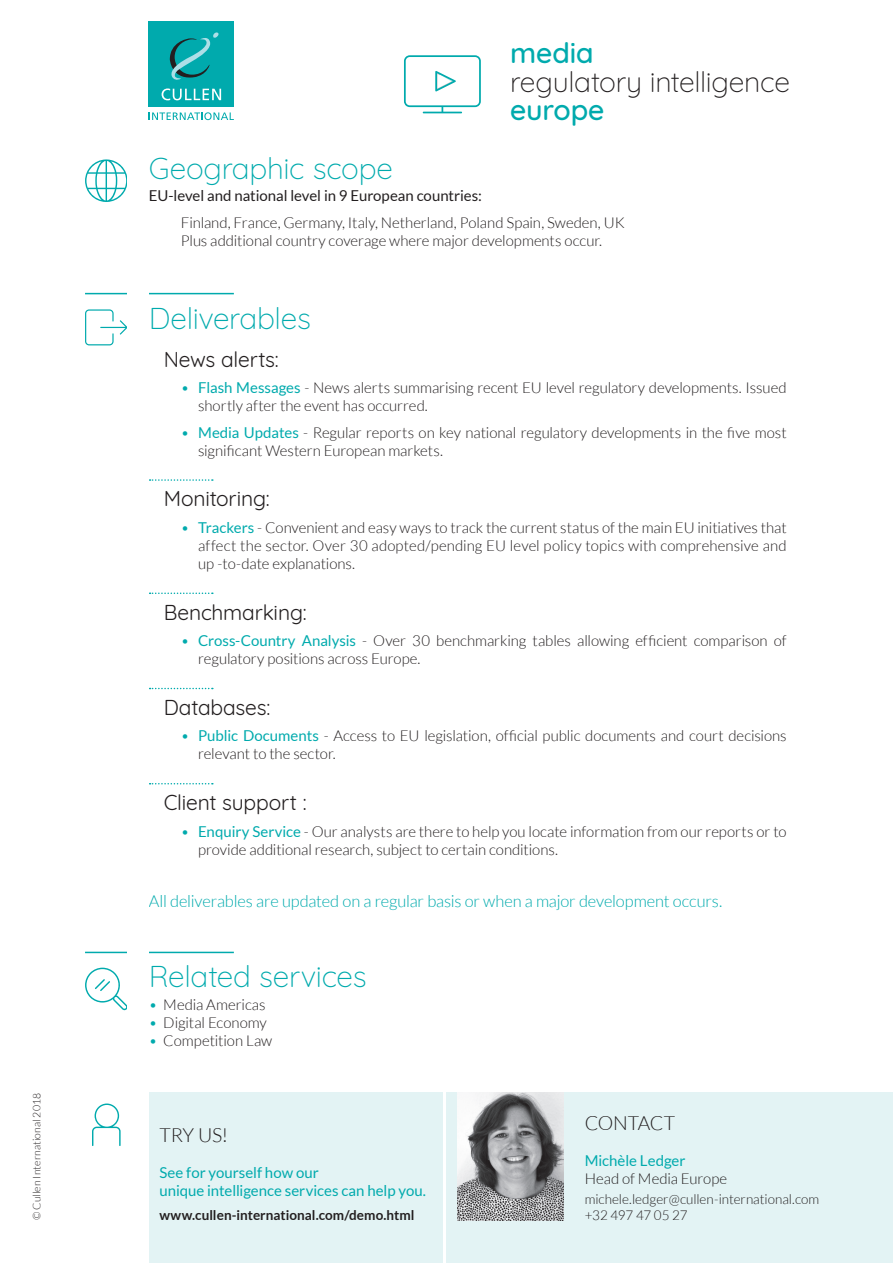
<style>
.page{position:relative;width:893px;height:1263px;background:#fff}
.page>*{position:absolute;margin:0;border:0;box-sizing:border-box;transform-origin:0 0}
.t1{font:300 30px "Quicksand";letter-spacing:-.01em;color:#00aaad}
.t2{font:300 28.5px "Quicksand";letter-spacing:-.01em;color:#231f20}
.t3{font:500 28.5px "Quicksand";letter-spacing:-.005em;color:#00aaad}
.t4{font:21px "Quicksand";letter-spacing:-.005em;color:#231f20}
.t5{font:300 19.5px "Lato";letter-spacing:-.015em;color:#231f20}
.t6{font:300 16.5px "Lato";letter-spacing:-.01em;color:#00aaad}
.t7{font:300 15px/18px "Lato";letter-spacing:-.005em;color:#231f20}
.t8{font:15px/18px "Lato";letter-spacing:-.005em;color:#00aaad}
.t9{font:15px "Lato";letter-spacing:-.005em;color:#231f20}
.t10{font:300 13.5px/16.2px "Lato";color:#231f20}
.t11{font:700 13.5px "Lato";color:#231f20}
.t12{font:300 10.5px "Lato";letter-spacing:.005em;color:#231f20}
.s1{color:#00aaad}
.s2{font-weight:400;color:#00aaad}
</style>
<div class="page">
<div style="left:149px;top:1093px;width:293px;height:170px;background:#e3f3f4"></div>
<div style="left:446px;top:1093px;width:447px;height:170px;background:#e3f3f4"></div>
<hr style="left:85px;top:293px;width:149px;height:1px;background:#00aaad">
<svg style="left:150px;top:479px;width:63px;height:2px"></svg>
<svg style="left:150px;top:592px;width:63px;height:2px"></svg>
<svg style="left:150px;top:688px;width:63px;height:1px"></svg>
<svg style="left:150px;top:783px;width:63px;height:1px"></svg>
<hr style="left:85px;top:952px;width:149px;height:1px;background:#00aaad">
<svg style="left:149px;top:112px;width:85px;height:8px"></svg>
<div style="left:149px;top:21px;width:85px;height:85px;background:#00aaad"></div>
<svg style="left:170px;top:32px;width:49px;height:48px"></svg>
<svg style="left:162px;top:88px;width:59px;height:12px"></svg>
<svg style="left:85px;top:159px;width:42px;height:43px"></svg>
<svg style="left:85px;top:309px;width:42px;height:36px"></svg>
<svg style="left:85px;top:968px;width:42px;height:42px"></svg>
<svg style="left:92px;top:1103px;width:29px;height:43px"></svg>
<div style="left:128px;top:149px;width:21px;height:1061px;background:#fff"></div>
<img style="left:457px;top:1093px;width:106px;height:127px">
<svg style="left:404px;top:55px;width:77px;height:58px"></svg>
<p class="t12" style="left:31px;top:1220px;width:129px;rotate:-90deg">© Cullen International 2018</p>
<h2 class="t3" style="left:510px;top:30px;width:85px">media</h2>
<h2 class="t2" style="left:510px;top:59px;width:281px">regulatory intelligence</h2>
<h2 class="t3" style="left:510px;top:87px;width:96px">europe</h2>
<h1 class="t1" style="left:149px;top:145px;width:246px">Geographic scope</h1>
<p class="t9" style="left:149px;top:187px;width:335px">EU-level and national level in 9 European countries:</p>
<p class="t7" style="left:181px;top:213px;width:445px">Finland, France, Germany, Italy, Netherland, Poland Spain, Sweden, UK<br>Plus additional country coverage where major developments occur.</p>
<h1 class="t1" style="left:149px;top:295px;width:164px">Deliverables</h1>
<h3 class="t4" style="left:164px;top:343px;width:117px">News alerts:</h3>
<p class="t7" style="left:198px;top:379px;width:590px;text-indent:-17px"><span class="s1">•</span> <span class="s2">Flash Messages</span> - News alerts summarising recent EU level regulatory developments. Issued shortly after the event has occurred.</p>
<p class="t7" style="left:198px;top:423px;width:590px;text-indent:-17px"><span class="s1">•</span> <span class="s2">Media Updates</span> - Regular reports on key national regulatory developments in the five most significant Western European markets.</p>
<h3 class="t4" style="left:164px;top:482px;width:108px">Monitoring:</h3>
<p class="t7" style="left:198px;top:518px;width:590px;text-align:justify;text-indent:-17px"><span class="s1">•</span> <span class="s2">Trackers</span> - Convenient and easy ways to track the current status of the main EU initiatives that affect the sector. Over 30 adopted/pending EU level policy topics with comprehensive and up -to-date explanations.</p>
<h3 class="t4" style="left:164px;top:596px;width:144px">Benchmarking:</h3>
<p class="t7" style="left:198px;top:632px;width:590px;text-indent:-17px"><span class="s1">•</span> <span class="s2">Cross-Country Analysis</span> - Over 30 benchmarking tables allowing efficient comparison of regulatory positions across Europe.</p>
<h3 class="t4" style="left:164px;top:691px;width:108px">Databases:</h3>
<p class="t7" style="left:198px;top:727px;width:590px;text-indent:-17px"><span class="s1">•</span> <span class="s2">Public Documents</span> - Access to EU legislation, official public documents and court decisions relevant to the sector.</p>
<h3 class="t4" style="left:164px;top:786px;width:144px">Client support :</h3>
<p class="t7" style="left:198px;top:822px;width:590px;text-indent:-17px"><span class="s1">•</span> <span class="s2">Enquiry Service</span> - Our analysts are there to help you locate information from our reports or to provide additional research, subject to certain conditions.</p>
<p class="t6" style="left:149px;top:892px;width:575px">All deliverables are updated on a regular basis or when a major development occurs.</p>
<h1 class="t1" style="left:149px;top:953px;width:219px">Related services</h1>
<p class="t7" style="left:149px;top:995px;width:118px"><span class="s1">•</span> Media Americas</p>
<p class="t7" style="left:149px;top:1013px;width:120px"><span class="s1">•</span> Digital Economy</p>
<p class="t7" style="left:149px;top:1031px;width:125px"><span class="s1">•</span> Competition Law</p>
<h3 class="t5" style="left:159px;top:1124px;width:70px">TRY US!</h3>
<p class="t8" style="left:159px;top:1163px;width:268px">See for yourself how our<br>unique intelligence services can help you.</p>
<p class="t11" style="left:159px;top:1208px;width:257px">www.cullen-international.com/demo.html</p>
<h3 class="t5" style="left:585px;top:1112px;width:92px">CONTACT</h3>
<p class="t8" style="left:585px;top:1151px;width:102px">Michèle Ledger</p>
<p class="t7" style="left:585px;top:1169px;width:144px">Head of Media Europe</p>
<p class="t10" style="left:585px;top:1191px;width:236px">michele.ledger@cullen-international.com +32 497 47 05 27</p>
</div>
